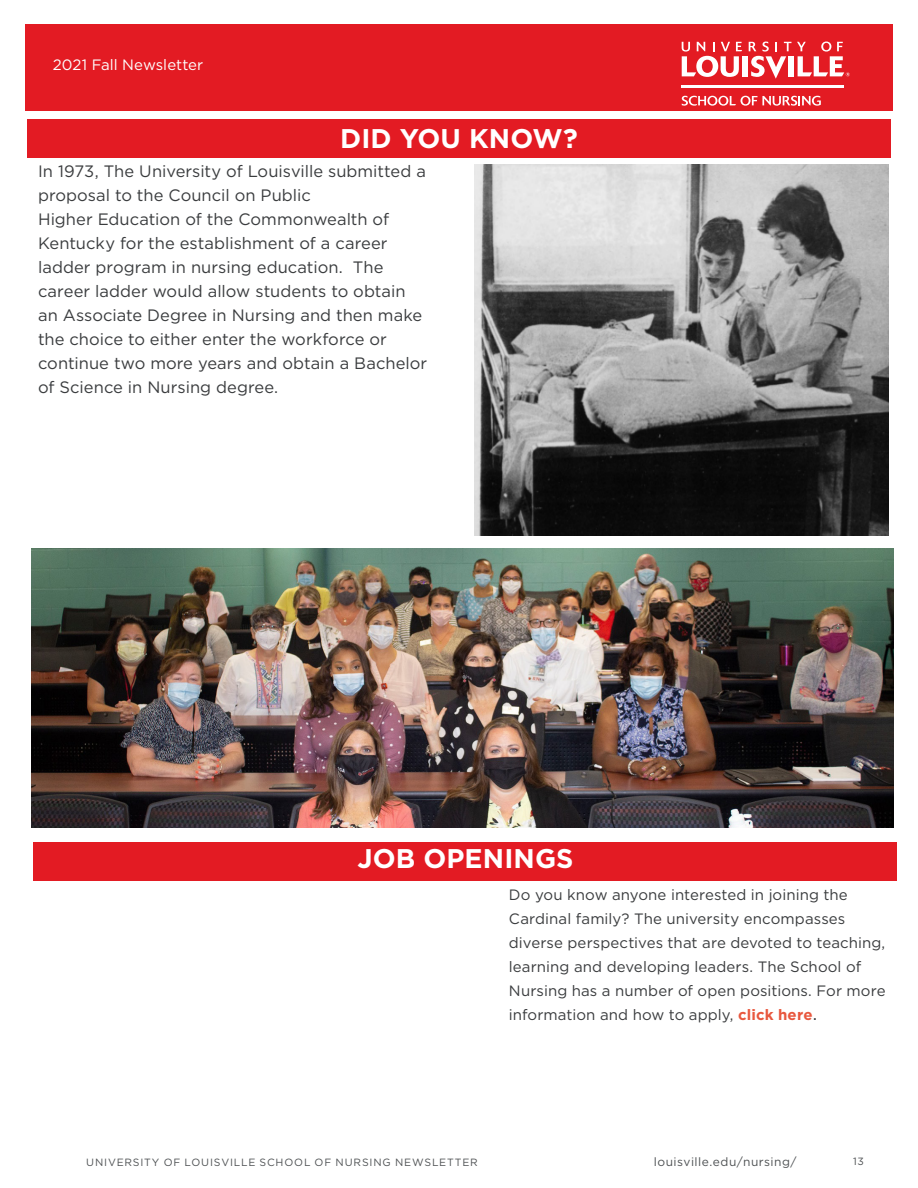
<style>
.page{position:relative;width:918px;height:1188px;background:#fff}
.page>*{position:absolute;margin:0;border:0;box-sizing:border-box;transform-origin:0 0}
.t1{font:700 27px "Gotham";letter-spacing:.005em;color:#fff}
.t2{font:16.5px/24px "Gotham";color:#3a3c3e}
.t3{font:15px/24px "Gotham";letter-spacing:.005em;color:#3a3c3e}
.t4{font:15px "Gotham";color:#fff}
.t5{font:12px "Gotham";letter-spacing:.04em;color:#4e5153}
.t6{font:10.5px "Gotham";letter-spacing:.08em;color:#4e5153}
.s1{font-weight:700;color:#e8573e}
.s2{font-size:18px}
</style>
<div class="page">
<div style="left:25px;top:25px;width:868px;height:86px;background:#e31b23"></div>
<div style="left:742px;top:56px;width:6px;height:20px;background:#fff"></div>
<div style="left:788px;top:56px;width:6px;height:20px;background:#fff"></div>
<svg style="left:682px;top:42px;width:60px;height:35px"></svg>
<svg style="left:749px;top:42px;width:42px;height:37px"></svg>
<svg style="left:797px;top:42px;width:53px;height:34px"></svg>
<svg style="left:682px;top:96px;width:139px;height:10px"></svg>
<hr style="left:682px;top:85px;width:162px;height:2px;background:#fff">
<div style="left:27px;top:119px;width:864px;height:39px;background:#e31b23"></div>
<img style="left:474px;top:164px;width:415px;height:372px">
<img style="left:31px;top:549px;width:862px;height:278px">
<div style="left:33px;top:842px;width:864px;height:39px;background:#e31b23"></div>
<p class="t4" style="left:53px;top:55px;width:152px">2021 Fall Newsletter</p>
<p class="t1" style="left:340px;top:120px;width:239px">DID YOU KNOW?</p>
<p class="t2" style="left:38px;top:159px;width:391px">In 1973, The University of Louisville submitted a proposal to the Council on Public<br>Higher Education of the Commonwealth of Kentucky for the establishment of a career ladder program in nursing education. The career ladder would allow students to obtain an Associate Degree in Nursing and then make the choice to either enter the workforce or continue two more years and obtain a Bachelor of Science in Nursing degree.</p>
<p class="t1" style="left:357px;top:841px;width:218px">JOB OPENINGS</p>
<p class="t3" style="left:509px;top:882px;width:378px">Do you know anyone interested in joining the Cardinal family? The university encompasses diverse perspectives that are devoted to teaching, learning and developing leaders. The School of Nursing has a number of open positions. For more information and how to apply, <span class="s1">click here</span><span class="s2">.</span></p>
<p class="t6" style="left:86px;top:1156px;width:393px">UNIVERSITY OF LOUISVILLE SCHOOL OF NURSING NEWSLETTER</p>
<p class="t5" style="left:654px;top:1154px;width:144px">louisville.edu/nursing/</p>
<p class="t6" style="left:853px;top:1155px;width:12px">13</p>
</div>
